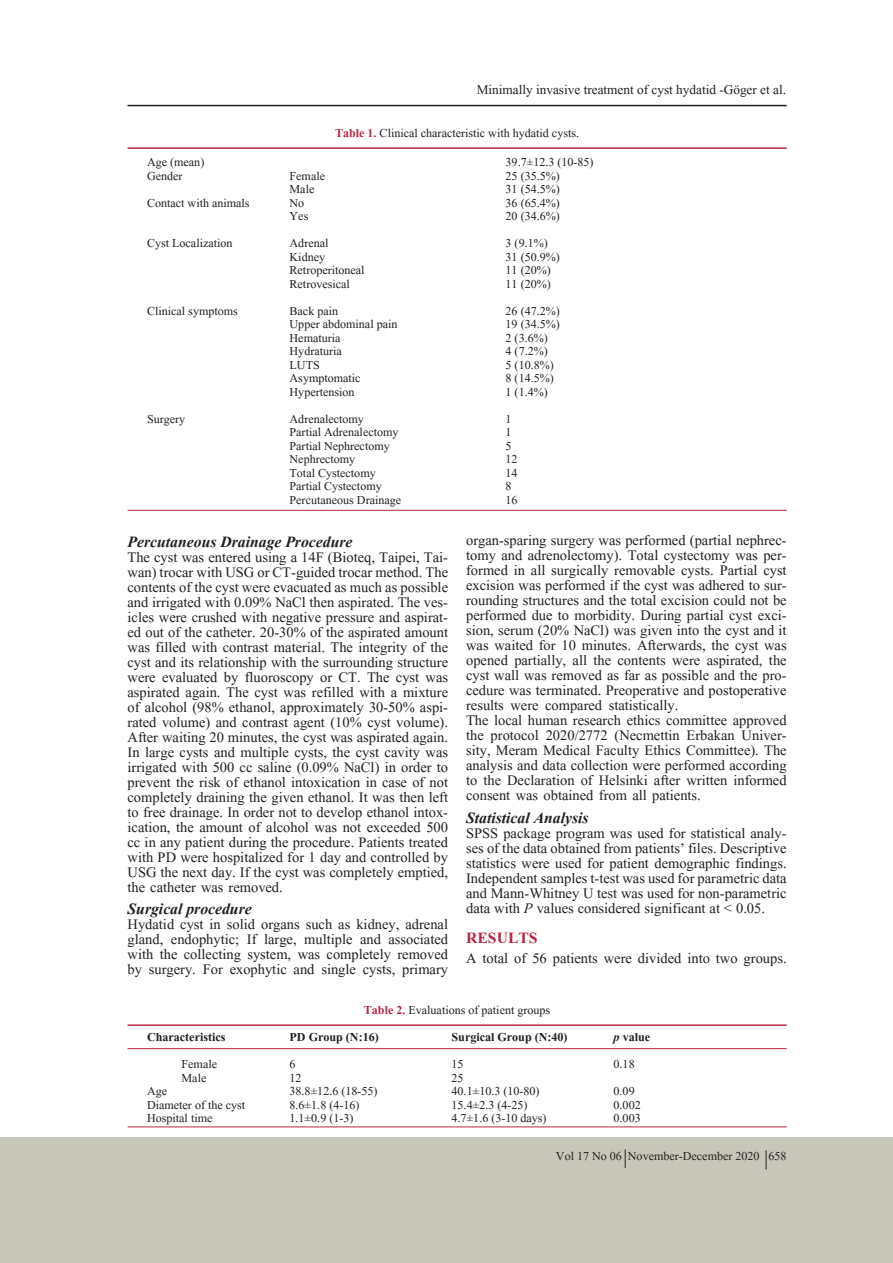
<style>
.page{position:relative;width:893px;height:1263px;background:#fff}
.page>*{position:absolute;margin:0;border:0;box-sizing:border-box;transform-origin:0 0}
.t1{font:italic 700 19.5px "Aparajita";color:#231f20}
.t2{font:700 19.5px "Aparajita";color:#b62841}
.t3{font:18px/15px "Aparajita";color:#231f20;text-align:justify}
.t4{font:16.5px "Aparajita";color:#231f20}
.t5{font:15px "Aparajita";color:#231f20}
.t6{font:700 15px "Aparajita";color:#231f20}
.s1{font-weight:700;color:#b62841}
.s2{font-style:italic}
</style>
<div class="page">
<div style="left:0;top:1137px;width:893px;height:126px;background:#c7c7b9"></div>
<hr style="left:128px;top:105px;width:659px;height:1px;background:#231f20">
<svg style="left:625px;top:1149px;width:1px;height:19px"></svg>
<svg style="left:766px;top:1150px;width:1px;height:19px"></svg>
<hr style="left:128px;top:147px;width:659px;height:2px;background:#b62841">
<hr style="left:128px;top:510px;width:659px;height:1px;background:#b62841">
<hr style="left:128px;top:1126px;width:659px;height:1px;background:#b62841">
<hr style="left:128px;top:1048px;width:659px;height:1px;background:#b62841">
<hr style="left:128px;top:1024px;width:659px;height:2px;background:#b62841">
<p class="t4" style="left:477px;top:81px;width:311px">Minimally invasive treatment of cyst hydatid -Göger et al.</p>
<p class="t5" style="left:335px;top:126px;width:246px"><span class="s1">Table 1.</span> Clinical characteristic with hydatid cysts.</p>
<p class="t5" style="left:147px;top:155px;width:59px">Age (mean)</p>
<p class="t5" style="left:506px;top:155px;width:90px">39.7±12.3 (10-85)</p>
<p class="t5" style="left:147px;top:168px;width:37px">Gender</p>
<p class="t5" style="left:290px;top:168px;width:37px">Female</p>
<p class="t5" style="left:506px;top:168px;width:56px">25 (35.5%)</p>
<p class="t5" style="left:290px;top:182px;width:26px">Male</p>
<p class="t5" style="left:506px;top:182px;width:56px">31 (54.5%)</p>
<p class="t5" style="left:147px;top:195px;width:104px">Contact with animals</p>
<p class="t5" style="left:290px;top:195px;width:16px">No</p>
<p class="t5" style="left:506px;top:195px;width:56px">36 (65.4%)</p>
<p class="t5" style="left:290px;top:209px;width:20px">Yes</p>
<p class="t5" style="left:506px;top:209px;width:56px">20 (34.6%)</p>
<p class="t5" style="left:147px;top:236px;width:87px">Cyst Localization</p>
<p class="t5" style="left:290px;top:236px;width:40px">Adrenal</p>
<p class="t5" style="left:506px;top:236px;width:44px">3 (9.1%)</p>
<p class="t5" style="left:290px;top:249px;width:37px">Kidney</p>
<p class="t5" style="left:506px;top:249px;width:56px">31 (50.9%)</p>
<p class="t5" style="left:290px;top:263px;width:77px">Retroperitoneal</p>
<p class="t5" style="left:506px;top:263px;width:47px">11 (20%)</p>
<p class="t5" style="left:290px;top:276px;width:62px">Retrovesical</p>
<p class="t5" style="left:506px;top:276px;width:47px">11 (20%)</p>
<p class="t5" style="left:147px;top:303px;width:92px">Clinical symptoms</p>
<p class="t5" style="left:290px;top:303px;width:50px">Back pain</p>
<p class="t5" style="left:506px;top:303px;width:56px">26 (47.2%)</p>
<p class="t5" style="left:290px;top:317px;width:109px">Upper abdominal pain</p>
<p class="t5" style="left:506px;top:317px;width:56px">19 (34.5%)</p>
<p class="t5" style="left:290px;top:330px;width:52px">Hematuria</p>
<p class="t5" style="left:506px;top:330px;width:44px">2 (3.6%)</p>
<p class="t5" style="left:290px;top:344px;width:54px">Hydraturia</p>
<p class="t5" style="left:506px;top:344px;width:44px">4 (7.2%)</p>
<p class="t5" style="left:290px;top:357px;width:32px">LUTS</p>
<p class="t5" style="left:506px;top:357px;width:50px">5 (10.8%)</p>
<p class="t5" style="left:290px;top:371px;width:73px">Asymptomatic</p>
<p class="t5" style="left:506px;top:371px;width:50px">8 (14.5%)</p>
<p class="t5" style="left:290px;top:384px;width:67px">Hypertension</p>
<p class="t5" style="left:506px;top:384px;width:44px">1 (1.4%)</p>
<p class="t5" style="left:147px;top:411px;width:40px">Surgery</p>
<p class="t5" style="left:290px;top:411px;width:76px">Adrenalectomy</p>
<p class="t5" style="left:506px;top:411px;width:8px">1</p>
<p class="t5" style="left:290px;top:425px;width:110px">Partial Adrenalectomy</p>
<p class="t5" style="left:506px;top:425px;width:8px">1</p>
<p class="t5" style="left:290px;top:438px;width:102px">Partial Nephrectomy</p>
<p class="t5" style="left:506px;top:438px;width:8px">5</p>
<p class="t5" style="left:290px;top:452px;width:67px">Nephrectomy</p>
<p class="t5" style="left:506px;top:452px;width:14px">12</p>
<p class="t5" style="left:290px;top:465px;width:88px">Total Cystectomy</p>
<p class="t5" style="left:506px;top:465px;width:14px">14</p>
<p class="t5" style="left:290px;top:479px;width:94px">Partial Cystectomy</p>
<p class="t5" style="left:506px;top:479px;width:8px">8</p>
<p class="t5" style="left:290px;top:492px;width:113px">Percutaneous Drainage</p>
<p class="t5" style="left:506px;top:492px;width:14px">16</p>
<p class="t1" style="left:128px;top:532px;width:226px">Percutaneous Drainage Procedure</p>
<p class="t3" style="left:128px;top:551px;width:322px">The cyst was entered using a 14F (Bioteq, Taipei, Tai&shy;wan) trocar with USG or CT-guided trocar method. The contents of the cyst were evacuated as much as possible and irrigated with 0.09% NaCl then aspirated. The ves&shy;icles were crushed with negative pressure and aspirat&shy;ed out of the catheter. 20-30% of the aspirated amount was filled with contrast material. The integrity of the cyst and its relationship with the surrounding structure were evaluated by fluoroscopy or CT. The cyst was aspirated again. The cyst was refilled with a mixture of alcohol (98% ethanol, approximately 30-50% aspi&shy;rated volume) and contrast agent (10% cyst volume).<br>After waiting 20 minutes, the cyst was aspirated again.<br>In large cysts and multiple cysts, the cyst cavity was irrigated with 500 cc saline (0.09% NaCl) in order to prevent the risk of ethanol intoxication in case of not completely draining the given ethanol. It was then left to free drainage. In order not to develop ethanol intox&shy;ication, the amount of alcohol was not exceeded 500 cc in any patient during the procedure. Patients treated with PD were hospitalized for 1 day and controlled by USG the next day. If the cyst was completely emptied, the catheter was removed.</p>
<p class="t1" style="left:128px;top:900px;width:126px">Surgical procedure</p>
<p class="t3" style="left:128px;top:918px;width:322px">Hydatid cyst in solid organs such as kidney, adrenal gland, endophytic; If large, multiple and associated with the collecting system, was completely removed by surgery. For exophytic and single cysts, primary</p>
<p class="t3" style="left:466px;top:535px;width:322px">organ-sparing surgery was performed (partial nephrec&shy;tomy and adrenolectomy). Total cystectomy was per&shy;formed in all surgically removable cysts. Partial cyst excision was performed if the cyst was adhered to sur&shy;rounding structures and the total excision could not be performed due to morbidity. During partial cyst exci&shy;sion, serum (20% NaCl) was given into the cyst and it was waited for 10 minutes. Afterwards, the cyst was opened partially, all the contents were aspirated, the cyst wall was removed as far as possible and the pro&shy;cedure was terminated. Preoperative and postoperative results were compared statistically.</p>
<p class="t3" style="left:466px;top:715px;width:322px">The local human research ethics committee approved the protocol 2020/2772 (Necmettin Erbakan Univer&shy;sity, Meram Medical Faculty Ethics Committee). The analysis and data collection were performed according to the Declaration of Helsinki after written informed consent was obtained from all patients.</p>
<p class="t1" style="left:466px;top:809px;width:124px">Statistical Analysis</p>
<p class="t3" style="left:466px;top:827px;width:322px">SPSS package program was used for statistical analy&shy;ses of the data obtained from patients’ files. Descriptive statistics were used for patient demographic findings.<br>Independent samples t-test was used for parametric data and Mann-Whitney U test was used for non-parametric data with <span class="s2">P</span> values considered significant at &lt; 0.05.</p>
<p class="t2" style="left:466px;top:929px;width:73px">RESULTS</p>
<p class="t3" style="left:466px;top:952px;width:322px">A total of 56 patients were divided into two groups.</p>
<p class="t5" style="left:364px;top:1002px;width:188px"><span class="s1">Table 2.</span> Evaluations of patient groups</p>
<p class="t6" style="left:147px;top:1030px;width:80px">Characteristics</p>
<p class="t6" style="left:290px;top:1030px;width:91px">PD Group (N:16)</p>
<p class="t6" style="left:452px;top:1030px;width:118px">Surgical Group (N:40)</p>
<p class="t6" style="left:614px;top:1030px;width:38px"><span class="s2">p</span> value</p>
<p class="t5" style="left:182px;top:1057px;width:37px">Female</p>
<p class="t5" style="left:290px;top:1057px;width:8px">6</p>
<p class="t5" style="left:452px;top:1057px;width:14px">15</p>
<p class="t5" style="left:614px;top:1057px;width:23px">0.18</p>
<p class="t5" style="left:182px;top:1070px;width:26px">Male</p>
<p class="t5" style="left:290px;top:1070px;width:14px">12</p>
<p class="t5" style="left:452px;top:1070px;width:14px">25</p>
<p class="t5" style="left:147px;top:1084px;width:22px">Age</p>
<p class="t5" style="left:290px;top:1084px;width:90px">38.8±12.6 (18-55)</p>
<p class="t5" style="left:452px;top:1084px;width:90px">40.1±10.3 (10-80)</p>
<p class="t5" style="left:614px;top:1084px;width:23px">0.09</p>
<p class="t5" style="left:147px;top:1097px;width:100px">Diameter of the cyst</p>
<p class="t5" style="left:290px;top:1097px;width:71px">8.6±1.8 (4-16)</p>
<p class="t5" style="left:452px;top:1097px;width:77px">15.4±2.3 (4-25)</p>
<p class="t5" style="left:614px;top:1097px;width:29px">0.002</p>
<p class="t5" style="left:147px;top:1111px;width:67px">Hospital time</p>
<p class="t5" style="left:290px;top:1111px;width:65px">1.1±0.9 (1-3)</p>
<p class="t5" style="left:452px;top:1111px;width:97px">4.7±1.6 (3-10 days)</p>
<p class="t5" style="left:614px;top:1111px;width:29px">0.003</p>
<p class="t5" style="left:556px;top:1148px;width:232px">Vol 17 No 06 November-December 2020 658</p>
</div>
